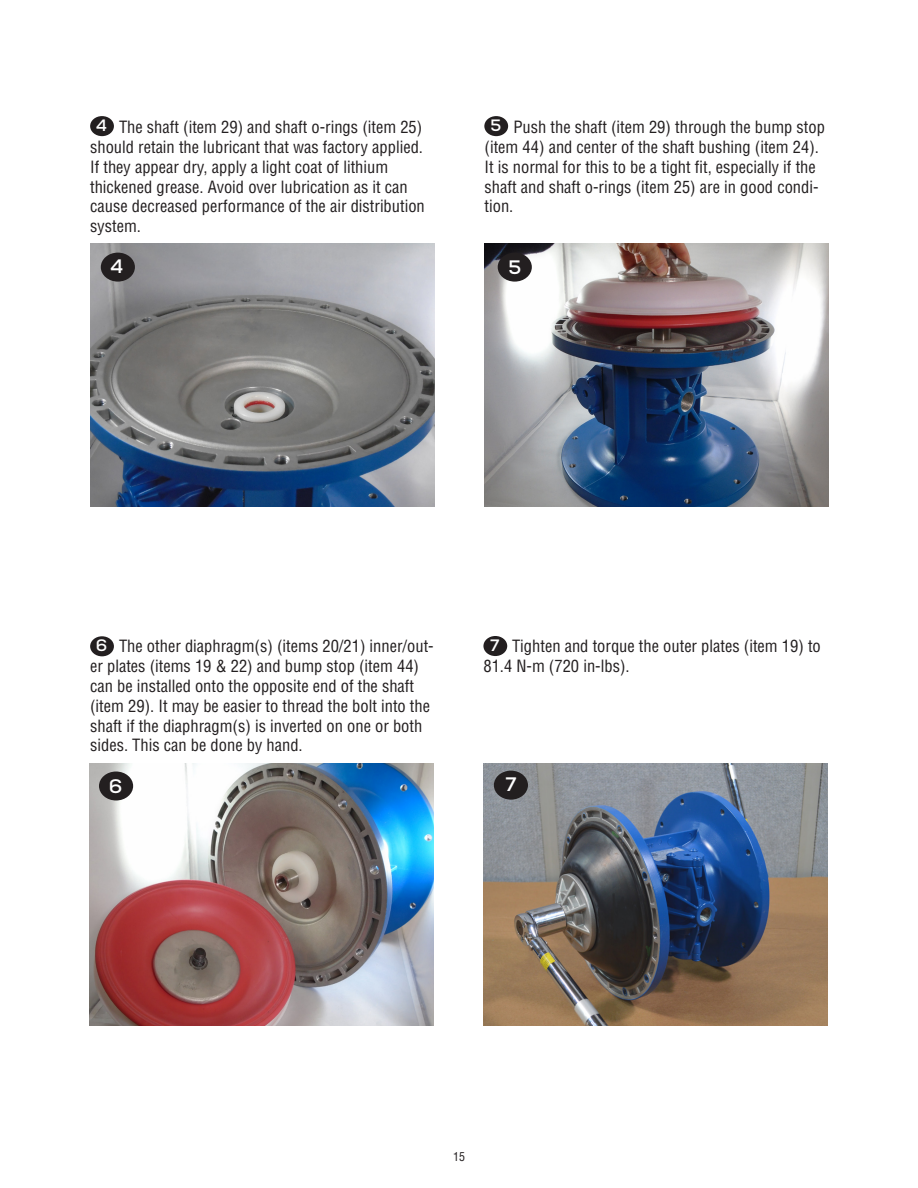
<style>
.page{position:relative;width:918px;height:1188px;background:#fff}
.page>*{position:absolute;margin:0;border:0;box-sizing:border-box;transform-origin:0 0}
.Quotes{font:700 19.5px "Nexa";color:#fff}
.t1{font:condensed 16.5px/19.8px "Helvetica";color:#231f20}
.Quotes-2{font:700 16.5px "Nexa";color:#fff}
.t2{font:condensed 12px "Helvetica";color:#231f20}
</style>
<div class="page">
<img style="left:90px;top:244px;width:345px;height:263px">
<img style="left:484px;top:244px;width:345px;height:263px">
<img style="left:89px;top:763px;width:345px;height:263px">
<img style="left:483px;top:763px;width:345px;height:263px">
<div style="left:494px;top:771px;width:34px;height:29px;background:#231f20;border-radius:50%"></div>
<div style="left:99px;top:772px;width:34px;height:29px;background:#231f20;border-radius:50%"></div>
<div style="left:498px;top:253px;width:34px;height:29px;background:#231f20;border-radius:50%"></div>
<div style="left:101px;top:253px;width:34px;height:29px;background:#231f20;border-radius:50%"></div>
<div style="left:90px;top:116px;width:24px;height:20px;background:#231f20;border-radius:50%"></div>
<div style="left:483px;top:636px;width:24px;height:20px;background:#231f20;border-radius:50%"></div>
<div style="left:90px;top:636px;width:24px;height:20px;background:#231f20;border-radius:50%"></div>
<div style="left:484px;top:116px;width:24px;height:20px;background:#231f20;border-radius:50%"></div>
<p class="Quotes-2" style="left:96px;top:115px;width:12px">4</p>
<p class="Quotes-2" style="left:490px;top:115px;width:12px">5</p>
<p class="t1" style="left:90px;top:117px;width:336px;text-indent:29px">The shaft (item 29) and shaft o-rings (item 25) should retain the lubricant that was factory applied.<br>If they appear dry, apply a light coat of lithium thickened grease. Avoid over lubrication as it can cause decreased performance of the air distribution system.</p>
<p class="t1" style="left:485px;top:117px;width:342px;text-indent:29px">Push the shaft (item 29) through the bump stop (item 44) and center of the shaft bushing (item 24).<br>It is normal for this to be a tight fit, especially if the shaft and shaft o-rings (item 25) are in good condi&shy;tion.</p>
<p class="Quotes" style="left:110px;top:254px;width:14px">4</p>
<p class="Quotes" style="left:508px;top:255px;width:14px">5</p>
<p class="Quotes-2" style="left:96px;top:635px;width:13px">6</p>
<p class="Quotes-2" style="left:490px;top:635px;width:11px">7</p>
<p class="t1" style="left:90px;top:636px;width:345px;text-indent:29px">The other diaphragm(s) (items 20/21) inner/out&shy;er plates (items 19 &amp; 22) and bump stop (item 44) can be installed onto the opposite end of the shaft (item 29). It may be easier to thread the bolt into the shaft if the diaphragm(s) is inverted on one or both sides. This can be done by hand.</p>
<p class="t1" style="left:483px;top:636px;width:339px;text-indent:29px">Tighten and torque the outer plates (item 19) to<br>81.4 N-m (720 in-lbs).</p>
<p class="Quotes" style="left:109px;top:774px;width:15px">6</p>
<p class="Quotes" style="left:505px;top:772px;width:12px">7</p>
<p class="t2" style="left:453px;top:1149px;width:13px">15</p>
</div>
